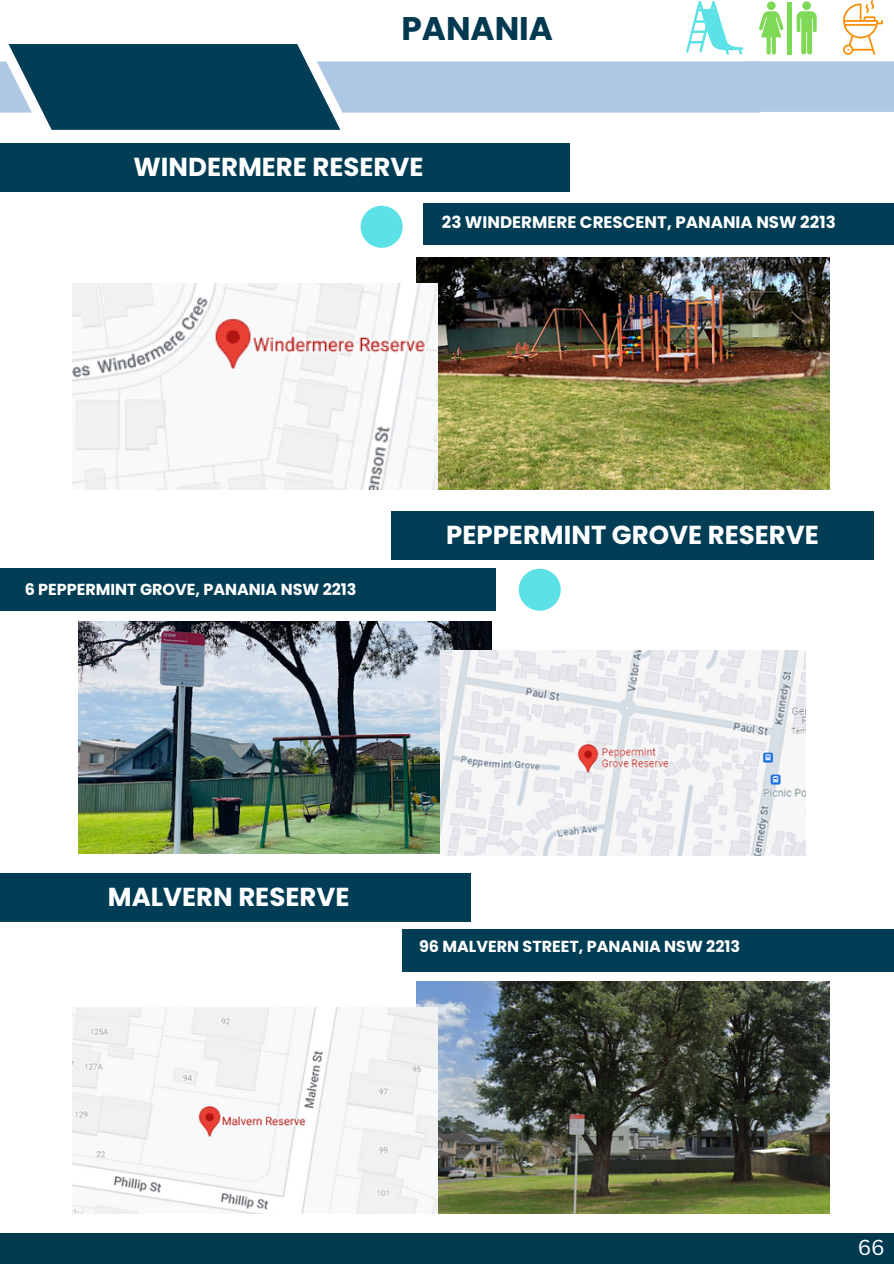
<style>
.page{position:relative;width:894px;height:1264px;background:#fff}
.page>*{position:absolute;margin:0;border:0;box-sizing:border-box;transform-origin:0 0}
.t1{font:700 32.7px "Poppins";color:#003950}
.t2{font:700 25.95px "Poppins";color:#fff}
.t3{font:21px "Canva Sans";color:#fff}
.t4{font:700 16.65px "Poppins";color:#fff}
.t5{font:700 15.9px "Poppins";color:#fff}
</style>
<div class="page">
<div style="left:0;top:143px;width:570px;height:48px;background:#013d55"></div>
<div style="left:391px;top:511px;width:482px;height:48px;background:#013d55"></div>
<div style="left:0;top:568px;width:495px;height:42px;background:#013d55"></div>
<div style="left:0;top:873px;width:470px;height:48px;background:#013d55"></div>
<div style="left:402px;top:929px;width:491px;height:43px;background:#013d55"></div>
<div style="left:423px;top:203px;width:470px;height:42px;background:#013d55"></div>
<div style="left:360px;top:206px;width:42px;height:42px;background:#5ce1e6;border-radius:50%"></div>
<div style="left:518px;top:568px;width:42px;height:42px;background:#5ce1e6;border-radius:50%"></div>
<svg style="left:0;top:0;width:893px;height:130px"></svg>
<img style="left:416px;top:258px;width:413px;height:232px">
<img style="left:72px;top:284px;width:365px;height:205px">
<img style="left:79px;top:622px;width:412px;height:231px">
<img style="left:440px;top:650px;width:365px;height:205px">
<img style="left:416px;top:982px;width:413px;height:231px">
<img style="left:72px;top:1007px;width:365px;height:206px">
<div style="left:0;top:1233px;width:893px;height:30px;background:#003950"></div>
<h1 class="t1" style="left:401px;top:6px;width:153px">PANANIA</h1>
<p class="t2" style="left:133px;top:148px;width:291px">WINDERMERE RESERVE</p>
<h1 class="t4" style="left:441px;top:210px;width:395px">23 WINDERMERE CRESCENT, PANANIA NSW 2213</h1>
<p class="t5" style="left:25px;top:578px;width:333px">6 PEPPERMINT GROVE, PANANIA NSW 2213</p>
<p class="t2" style="left:446px;top:516px;width:374px">PEPPERMINT GROVE RESERVE</p>
<p class="t2" style="left:108px;top:878px;width:243px">MALVERN RESERVE</p>
<p class="t5" style="left:419px;top:935px;width:322px">96 MALVERN STREET, PANANIA NSW 2213</p>
<p class="t3" style="left:857px;top:1232px;width:28px">66</p>
<h1 class="t3" style="left:879px;top:1235px;width:15px">9</h1>
</div>
